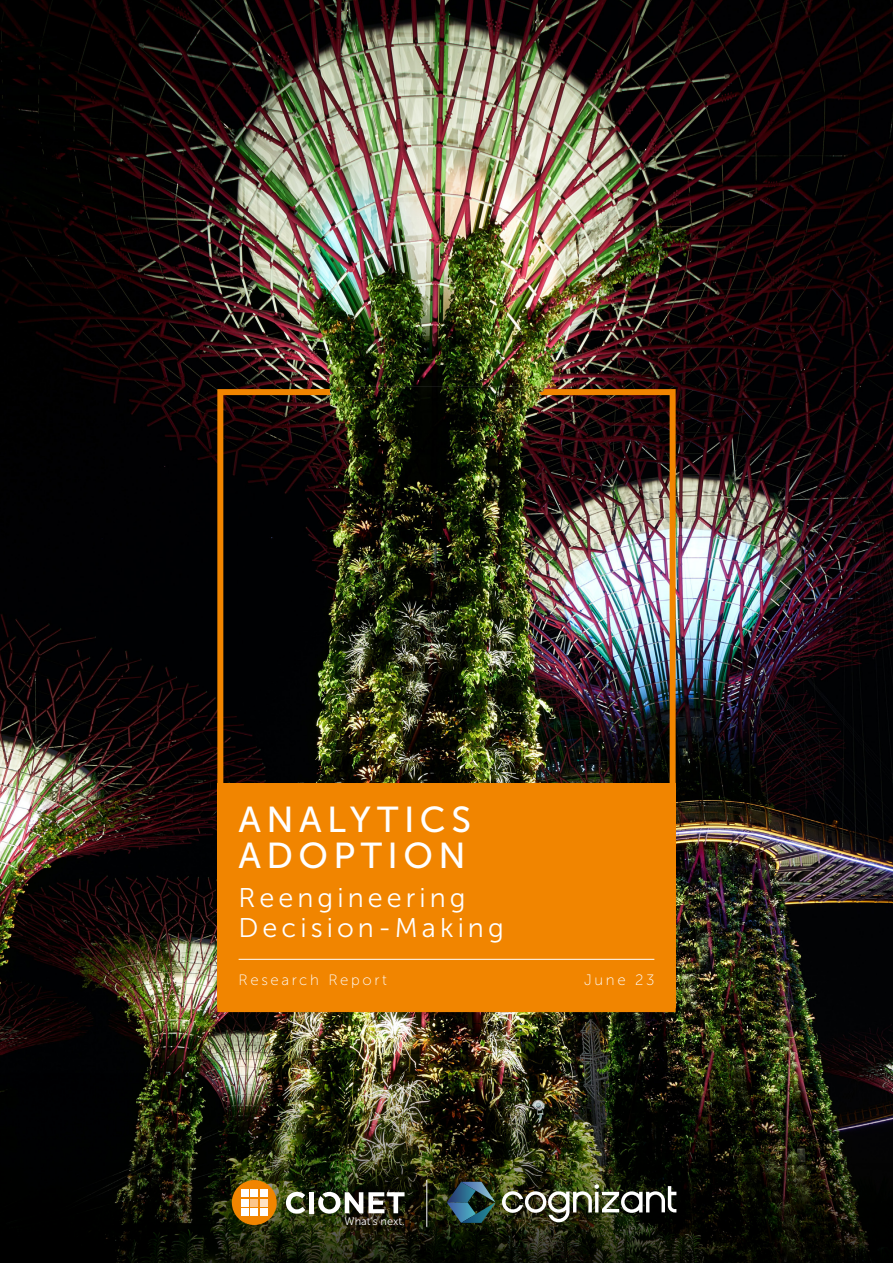
<style>
.page{position:relative;width:893px;height:1263px;background:#fff}
.page>*{position:absolute;margin:0;border:0;box-sizing:border-box;transform-origin:0 0}
.t1{font:36px/36px "Museo Sans 500";letter-spacing:.15em;color:#fff}
.t2{font:27px/30px "Museo Sans 300";letter-spacing:.15em;color:#fff}
.t3{font:15px "Museo Sans 100";letter-spacing:.175em;color:#fff}
.t4{font:10.95px "Museo Sans 300";color:#fff}
</style>
<div class="page">
<img style="left:0;top:0;width:893px;height:1071px">
<div style="left:217px;top:389px;width:459px;height:623px;border:6px solid #f18500"></div>
<div style="left:217px;top:783px;width:459px;height:225px;background:#f18500"></div>
<hr style="left:239px;top:959px;width:415px;height:1px;background:#fff">
<div style="left:317px;top:389px;width:87px;height:6px;background:#f18500"></div>
<img style="left:0;top:1071px;width:893px;height:192px">
<svg style="left:286px;top:1192px;width:19px;height:22px"></svg>
<div style="left:309px;top:1192px;width:5px;height:21px;background:#fff"></div>
<svg style="left:318px;top:1192px;width:87px;height:22px"></svg>
<div style="left:232px;top:1180px;width:45px;height:45px;background:#f18500;border-radius:50%"></div>
<div style="left:250px;top:1199px;width:8px;height:7px;background:#fbc58b"></div>
<div style="left:260px;top:1199px;width:8px;height:7px;background:#fee3c6"></div>
<div style="left:241px;top:1189px;width:7px;height:8px;background:#fff"></div>
<div style="left:250px;top:1189px;width:8px;height:8px;background:#fff"></div>
<div style="left:260px;top:1189px;width:8px;height:8px;background:#fff"></div>
<div style="left:241px;top:1199px;width:7px;height:7px;background:#fff"></div>
<div style="left:241px;top:1208px;width:7px;height:8px;background:#fff"></div>
<div style="left:250px;top:1208px;width:8px;height:8px;background:#fff"></div>
<div style="left:260px;top:1208px;width:8px;height:8px;background:#fff"></div>
<hr style="left:426px;top:1180px;width:1px;height:47px;background:#fff">
<img style="left:330px;top:386px;width:216px;height:15px">
<img style="left:501px;top:1184px;width:175px;height:38px">
<svg style="left:447px;top:1202px;width:14px;height:21px"></svg>
<svg style="left:461px;top:1202px;width:34px;height:21px"></svg>
<svg style="left:447px;top:1182px;width:14px;height:20px"></svg>
<svg style="left:461px;top:1182px;width:34px;height:20px"></svg>
<h1 class="t1" style="left:239px;top:802px;width:234px">ANALYTICS<br>ADOPTION</h1>
<p class="t2" style="left:239px;top:883px;width:267px">Reengineering<br>Decision-Making</p>
<p class="t3" style="left:239px;top:972px;width:150px">Research Report</p>
<p class="t3" style="left:584px;top:972px;width:72px">June 23</p>
<p class="t4" style="left:344px;top:1215px;width:62px">What’s next.</p>
</div>
